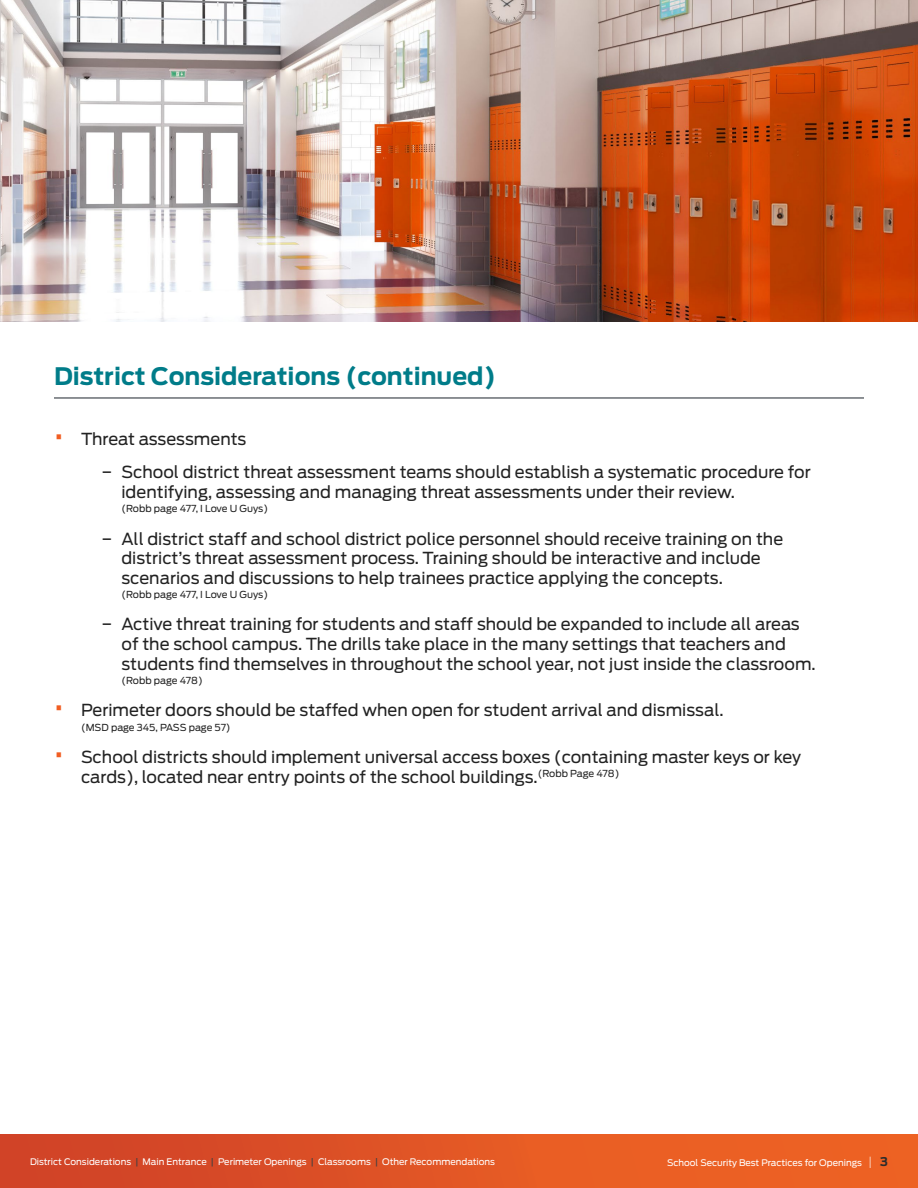
<style>
.page{position:relative;width:918px;height:1188px;background:#fff}
.page>*{position:absolute;margin:0;border:0;box-sizing:border-box;transform-origin:0 0}
.t1{font:700 24px "Antenna";color:#007c89}
.t2{font:16.5px/19.8px "Antenna";color:#222}
.t3{font:9.6px "Antenna";letter-spacing:-.015em;color:#222}
.t4{font:9px "Antenna";color:#fff}
.s1{font-size:27px;color:#f15d22}
.s2{color:#414042}
.s3{font-weight:200;font-size:12px}
.s4{font-weight:700;font-size:12px;color:#2c2c2c}
</style>
<div class="page">
<div style="left:0;top:1134px;width:918px;height:54px;background:linear-gradient(to right,#d04328,#f26723)"></div>
<hr style="left:54px;top:398px;width:810px;height:1px;background:#1d252d">
<img style="left:0;top:0;width:918px;height:322px">
<h1 class="t1" style="left:54px;top:359px;width:444px">District Considerations (continued)</h1>
<p class="t2" style="left:101px;top:422px;width:711px;line-height:33.3px;text-indent:-47px"><span class="s1">•</span> Threat assessments<br>− School district threat assessment teams should establish a systematic procedure for</p>
<p class="t2" style="left:121px;top:482px;width:615px">identifying, assessing and managing threat assessments under their review.</p>
<p class="t3" style="left:122px;top:503px;width:148px">(Robb page 477, I Love U Guys)</p>
<p class="t2" style="left:121px;top:528px;width:663px;text-indent:-20px">− All district staff and school district police personnel should receive training on the district’s threat assessment process. Training should be interactive and include scenarios and discussions to help trainees practice applying the concepts.</p>
<p class="t3" style="left:122px;top:589px;width:148px">(Robb page 477, I Love U Guys)</p>
<p class="t2" style="left:121px;top:614px;width:696px;text-indent:-20px">− Active threat training for students and staff should be expanded to include all areas of the school campus. The drills take place in the many settings that teachers and students find themselves in throughout the school year, not just inside the classroom.</p>
<p class="t3" style="left:122px;top:674px;width:83px">(Robb page 478)</p>
<p class="t2" style="left:54px;top:700px;width:671px"><span class="s1">•</span> Perimeter doors should be staffed when open for student arrival and dismissal.</p>
<p class="t3" style="left:81px;top:721px;width:151px">(MSD page 345, PASS page 57)</p>
<p class="t2" style="left:81px;top:747px;width:722px;text-indent:-27px"><span class="s1">•</span> School districts should implement universal access boxes (containing master keys or key cards), located near entry points of the school buildings.<sup>(Robb</sup> <sup>Page</sup> <sup>478)</sup></p>
<p class="t4" style="left:30px;top:1156px;width:467px">District Considerations <span class="s2">|</span> Main Entrance <span class="s2">|</span> Perimeter Openings <span class="s2">|</span> Classrooms <span class="s2">|</span> Other Recommendations</p>
<p class="t4" style="left:667px;top:1156px;width:222px">School Security Best Practices for Openings <span class="s3">|</span> <span class="s4">3</span></p>
</div>
